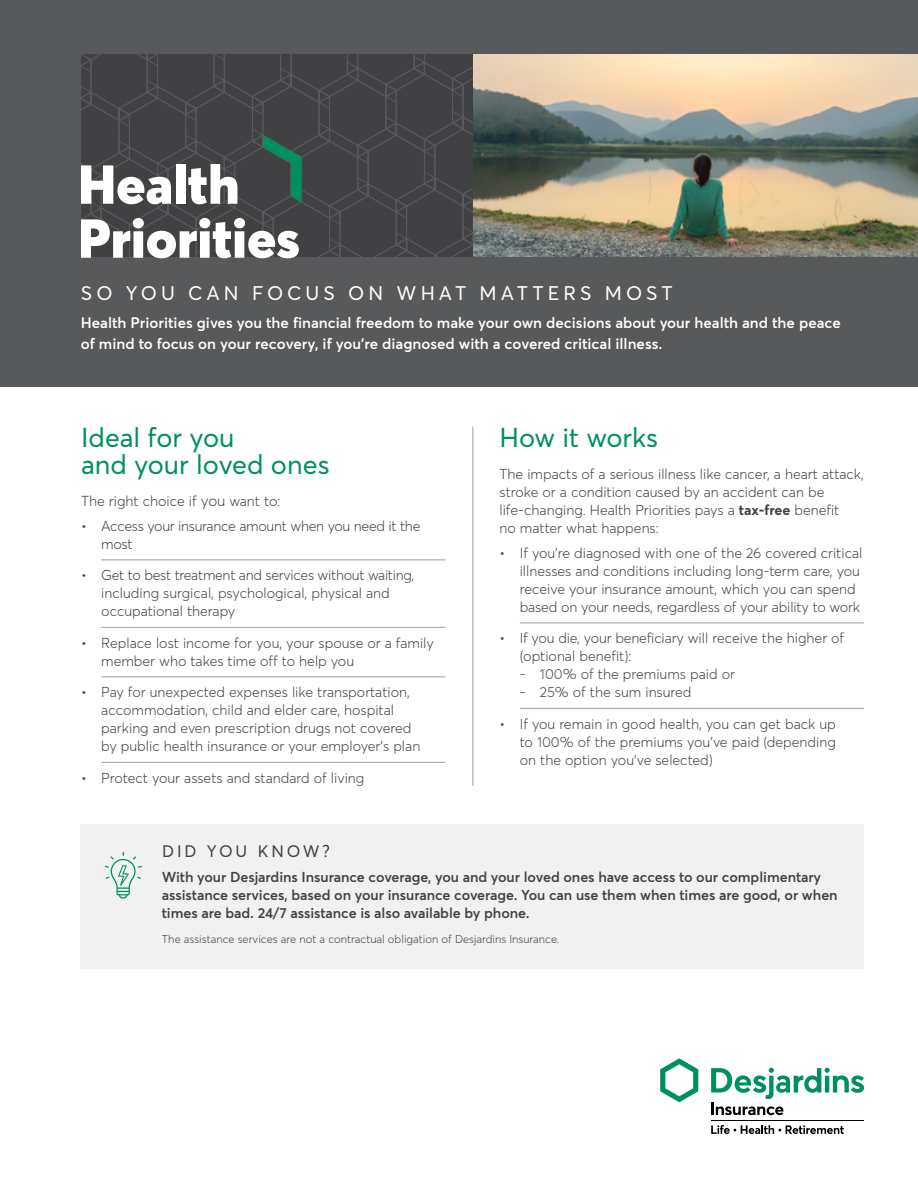
<style>
.page{position:relative;width:918px;height:1188px;background:#fff}
.page>*{position:absolute;margin:0;border:0;box-sizing:border-box;transform-origin:0 0}
.t1{font:900 54px/54px "Averta";color:#fff}
.t2{font:27px/27px "Averta";color:#00905e}
.t3{font:19.5px "Averta";letter-spacing:.21em;color:#fff}
.t4{font:16.5px "Averta";letter-spacing:.18em;color:#414042}
.t5{font:600 15px/21px "Averta";color:#fff}
.t6{font:300 14.25px/18px "Averta";color:#414042}
.t7{font:600 14.25px/18px "Averta";letter-spacing:-.005em;color:#414042}
.t8{font:300 14.25px/18px "Averta";letter-spacing:-.02em;color:#414042}
.t9{font:300 11.25px "Averta";color:#414042}
.s1{font-size:15px}
.s2{font-weight:700}
</style>
<div class="page">
<img style="left:660px;top:1058px;width:204px;height:76px">
<div style="left:0;top:0;width:918px;height:386px;background:#58595b"></div>
<hr style="left:472px;top:427px;width:1px;height:359px;background:#9d9fa2">
<hr style="left:101px;top:559px;width:345px;height:1px;background:#9d9fa2">
<hr style="left:101px;top:627px;width:345px;height:1px;background:#9d9fa2">
<hr style="left:101px;top:676px;width:345px;height:1px;background:#9d9fa2">
<hr style="left:101px;top:762px;width:345px;height:1px;background:#9d9fa2">
<svg style="left:81px;top:54px;width:837px;height:203px;background:#757267"></svg>
<hr style="left:520px;top:622px;width:344px;height:1px;background:#9d9fa2">
<hr style="left:520px;top:708px;width:344px;height:1px;background:#9d9fa2">
<div style="left:81px;top:824px;width:783px;height:145px;background:#f1f1f2"></div>
<svg style="left:105px;top:852px;width:37px;height:47px"></svg>
<h1 class="t1" style="left:78px;top:157px;width:223px">Health<br>Priorities</h1>
<h1 class="t3" style="left:81px;top:281px;width:593px">SO YOU CAN FOCUS ON WHAT MATTERS MOST</h1>
<p class="t5" style="left:81px;top:312px;width:762px">Health Priorities gives you the financial freedom to make your own decisions about your health and the peace of mind to focus on your recovery, if you’re diagnosed with a covered critical illness.</p>
<h2 class="t2" style="left:81px;top:424px;width:250px">Ideal for you<br>and your loved ones</h2>
<p class="t6" style="left:81px;top:492px;width:201px">The right choice if <span class="s1">you</span> want to:</p>
<p class="t8" style="left:101px;top:517px;width:321px;text-indent:-20px">• Access your insurance amount when you need it the most</p>
<p class="t6" style="left:101px;top:566px;width:315px;text-indent:-20px">• Get to best treatment and services without waiting, including surgical, psychological, physical and occupational therapy</p>
<p class="t6" style="left:101px;top:634px;width:334px;text-indent:-20px">• Replace lost income for you, your spouse or a family member who takes time off to help you</p>
<p class="t6" style="left:101px;top:683px;width:321px;text-indent:-20px">• Pay for unexpected expenses like transportation, accommodation, child and elder care, hospital parking and even prescription drugs not covered by public health insurance or your employer’s plan</p>
<p class="t6" style="left:81px;top:769px;width:285px">• Protect your assets and standard of living</p>
<h2 class="t2" style="left:500px;top:424px;width:160px">How it works</h2>
<p class="t6" style="left:500px;top:465px;width:366px">The impacts of a serious illness like cancer, a heart attack, stroke or a condition caused by an accident can be life-changing. Health Priorities pays a <span class="s2">tax-free</span> benefit<br>no matter what happens:</p>
<p class="t6" style="left:520px;top:544px;width:344px;text-indent:-20px">• If you’re diagnosed with one of the 26 covered critical illnesses and conditions including long-term care, you receive your insurance amount, which you can spend based on your needs, regardless of your ability to work</p>
<p class="t6" style="left:520px;top:629px;width:326px;text-indent:-20px">• If you die, your beneficiary will receive the higher of (optional benefit):</p>
<p class="t6" style="left:520px;top:665px;width:217px">- 100% of the premiums paid or</p>
<p class="t6" style="left:520px;top:683px;width:173px">- 25% of the sum insured</p>
<p class="t6" style="left:520px;top:715px;width:318px;text-align:justify;text-indent:-20px">• If you remain in good health, you can get back up to 100% of the premiums you’ve paid (depending on the option you’ve selected)</p>
<h3 class="t4" style="left:162px;top:841px;width:170px">DID YOU KNOW?</h3>
<p class="t7" style="left:162px;top:868px;width:677px">With your Desjardins Insurance coverage, you and your loved ones have access to our complimentary assistance services, based on your insurance coverage. You can use them when times are good, or when times are bad. 24/7 assistance is also available by phone.</p>
<p class="t9" style="left:162px;top:932px;width:399px">The assistance services are not a contractual obligation of Desjardins Insurance.</p>
</div>
